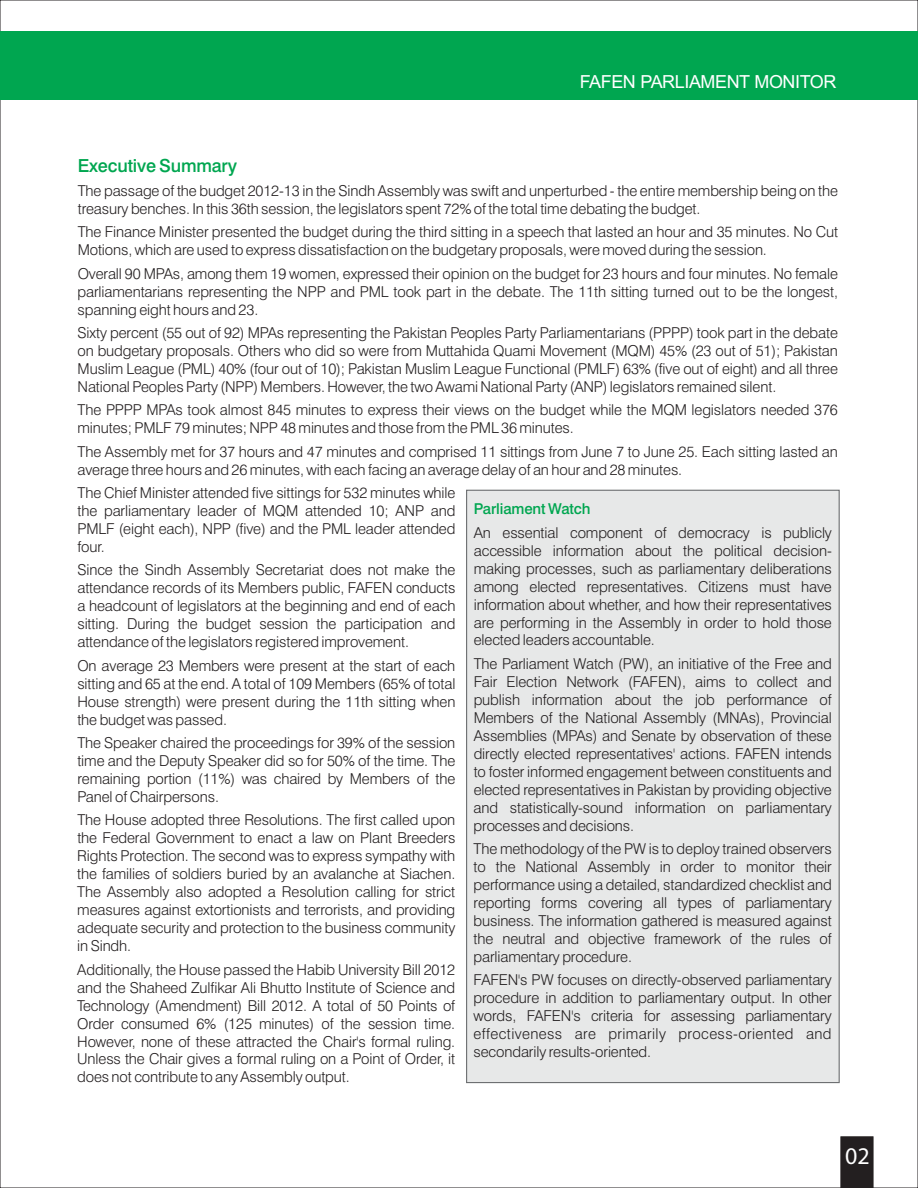
<style>
.page{position:relative;width:918px;height:1188px;background:#fff}
.page>*{position:absolute;margin:0;border:0;box-sizing:border-box;transform-origin:0 0}
.t1{font:24px "Myriad Pro";color:#fff}
.t2{font:18px "Arial";letter-spacing:-.025em;color:#fff}
.t3{font:500 18px "Swiss 721 BT";letter-spacing:-.01em;color:#00a650}
.t4{font:300 15px/18px "Swiss 721 BT";letter-spacing:-.01em;color:#231f20;text-align:justify}
.t5{font:500 15px "Swiss 721 BT";letter-spacing:-.01em;color:#00a650}
</style>
<div class="page">
<div style="left:0;top:31px;width:918px;height:69px;background:#00a650"></div>
<svg style="left:840px;top:1136px;width:34px;height:52px;background:#292526"></svg>
<div style="left:466px;top:489px;width:374px;height:595px;background:#e7e8e8"></div>
<p class="t2" style="left:580px;top:75px;width:258px">FAFEN PARLIAMENT MONITOR</p>
<p class="t3" style="left:78px;top:158px;width:161px">Executive Summary</p>
<p class="t4" style="left:78px;top:183px;width:762px">The passage of the budget 2012-13 in the Sindh Assembly was swift and unperturbed - the entire membership being on the treasury benches. In this 36th session, the legislators spent 72% of the total time debating the budget.</p>
<p class="t4" style="left:78px;top:225px;width:762px">The Finance Minister presented the budget during the third sitting in a speech that lasted an hour and 35 minutes. No Cut<br>Motions, which are used to express dissatisfaction on the budgetary proposals, were moved during the session.</p>
<p class="t4" style="left:78px;top:266px;width:762px">Overall 90 MPAs, among them 19 women, expressed their opinion on the budget for 23 hours and four minutes. No female parliamentarians representing the NPP and PML took part in the debate. The 11th sitting turned out to be the longest, spanning eight hours and 23.</p>
<p class="t4" style="left:78px;top:325px;width:762px">Sixty percent (55 out of 92) MPAs representing the Pakistan Peoples Party Parliamentarians (PPPP) took part in the debate on budgetary proposals. Others who did so were from Muttahida Quami Movement (MQM) 45% (23 out of 51); Pakistan Muslim League (PML) 40% (four out of 10); Pakistan Muslim League Functional (PMLF) 63% (five out of eight) and all three National Peoples Party (NPP) Members. However, the two Awami National Party (ANP) legislators remained silent.</p>
<p class="t4" style="left:78px;top:403px;width:762px">The PPPP MPAs took almost 845 minutes to express their views on the budget while the MQM legislators needed 376 minutes; PMLF 79 minutes; NPP 48 minutes and those from the PML 36 minutes.</p>
<p class="t4" style="left:78px;top:444px;width:762px">The Assembly met for 37 hours and 47 minutes and comprised 11 sittings from June 7 to June 25. Each sitting lasted an average three hours and 26 minutes, with each facing an average delay of an hour and 28 minutes.</p>
<p class="t4" style="left:77px;top:485px;width:380px">The Chief Minister attended five sittings for 532 minutes while the parliamentary leader of MQM attended 10; ANP and PMLF (eight each), NPP (five) and the PML leader attended four.</p>
<p class="t4" style="left:77px;top:563px;width:380px">Since the Sindh Assembly Secretariat does not make the attendance records of its Members public, FAFEN conducts a headcount of legislators at the beginning and end of each sitting. During the budget session the participation and attendance of the legislators registered improvement.</p>
<p class="t4" style="left:77px;top:658px;width:380px">On average 23 Members were present at the start of each sitting and 65 at the end. A total of 109 Members (65% of total House strength) were present during the 11th sitting when the budget was passed.</p>
<p class="t4" style="left:77px;top:735px;width:380px">The Speaker chaired the proceedings for 39% of the session time and the Deputy Speaker did so for 50% of the time. The remaining portion (11%) was chaired by Members of the Panel of Chairpersons.</p>
<p class="t4" style="left:77px;top:812px;width:380px">The House adopted three Resolutions. The first called upon the Federal Government to enact a law on Plant Breeders Rights Protection. The second was to express sympathy with the families of soldiers buried by an avalanche at Siachen.<br>The Assembly also adopted a Resolution calling for strict measures against extortionists and terrorists, and providing adequate security and protection to the business community in Sindh.</p>
<p class="t4" style="left:77px;top:962px;width:380px">Additionally, the House passed the Habib University Bill 2012 and the Shaheed Zulfikar Ali Bhutto Institute of Science and Technology (Amendment) Bill 2012. A total of 50 Points of Order consumed 6% (125 minutes) of the session time.<br>However, none of these attracted the Chair's formal ruling.<br>Unless the Chair gives a formal ruling on a Point of Order, it does not contribute to any Assembly output.</p>
<p class="t5" style="left:474px;top:503px;width:118px">Parliament Watch</p>
<p class="t4" style="left:474px;top:525px;width:360px">An essential component of democracy is publicly accessible information about the political decision&shy;making processes, such as parliamentary deliberations among elected representatives. Citizens must have information about whether, and how their representatives are performing in the Assembly in order to hold those elected leaders accountable.</p>
<p class="t4" style="left:474px;top:656px;width:360px">The Parliament Watch (PW), an initiative of the Free and Fair Election Network (FAFEN), aims to collect and publish information about the job performance of Members of the National Assembly (MNAs), Provincial Assemblies (MPAs) and Senate by observation of these directly elected representatives' actions. FAFEN intends to foster informed engagement between constituents and elected representatives in Pakistan by providing objective and statistically-sound information on parliamentary processes and decisions.</p>
<p class="t4" style="left:474px;top:841px;width:360px">The methodology of the PW is to deploy trained observers to the National Assembly in order to monitor their performance using a detailed, standardized checklist and reporting forms covering all types of parliamentary business. The information gathered is measured against the neutral and objective framework of the rules of parliamentary procedure.</p>
<p class="t4" style="left:474px;top:972px;width:360px">FAFEN's PW focuses on directly-observed parliamentary procedure in addition to parliamentary output. In other words, FAFEN's criteria for assessing parliamentary effectiveness are primarily process-oriented and secondarily results-oriented.</p>
<h1 class="t1" style="left:845px;top:1146px;width:26px">02</h1>
</div>
